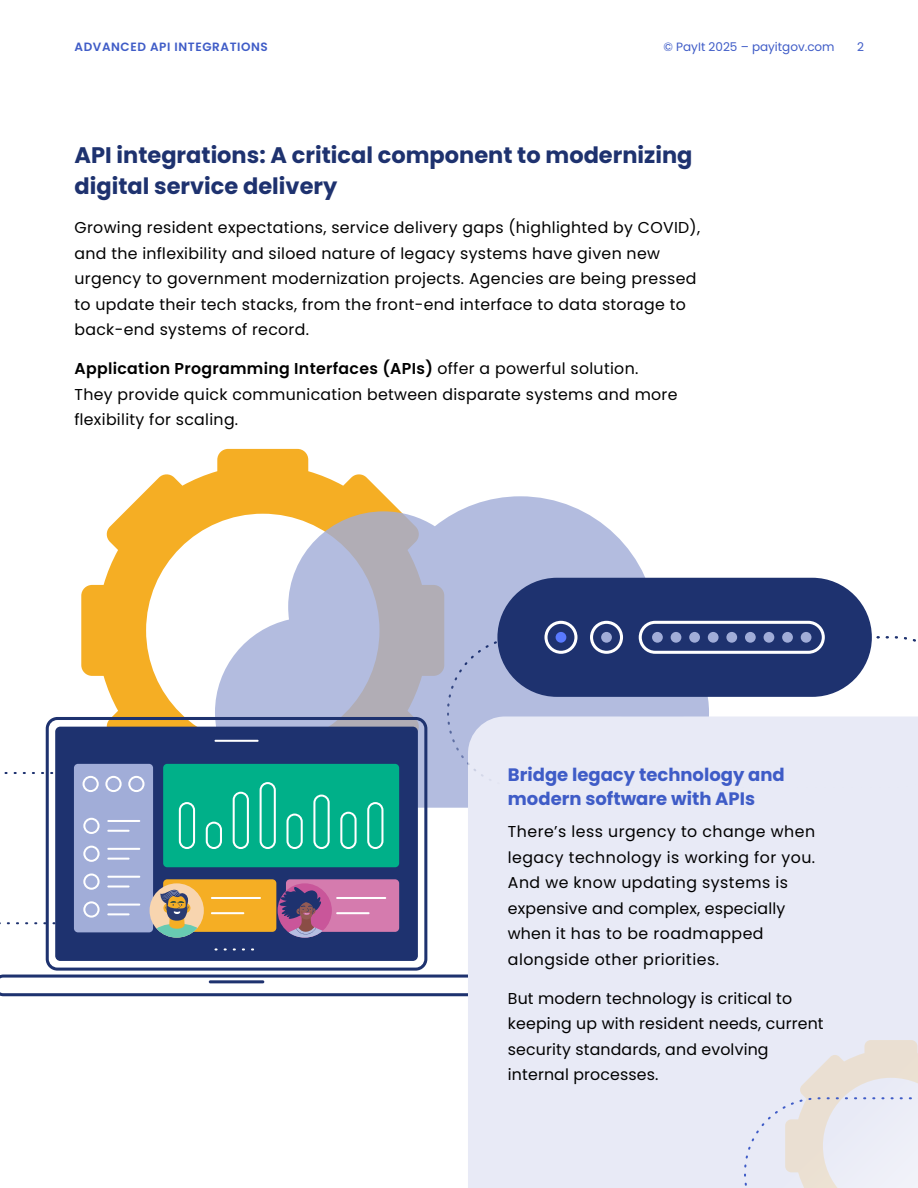
<style>
.page{position:relative;width:918px;height:1188px;background:#fff}
.page>*{position:absolute;margin:0;border:0;box-sizing:border-box;transform-origin:0 0}
.t1{font:700 22.5px/31.5px "Poppins";color:#1e326f}
.t2{font:700 18px/24px "Poppins";color:#3f5cc7}
.t3{font:15.75px/25.5px "Poppins";letter-spacing:.02em;color:#000}
.t4{font:12px "Poppins";color:#3f5cc7}
.t5{font:600 12px "Poppins";letter-spacing:.05em;color:#3f5cc7}
.s1{font-weight:600}
</style>
<div class="page">
<svg style="left:81px;top:449px;width:347px;height:363px"></svg>
<svg style="left:0;top:772px;width:46px;height:152px"></svg>
<svg style="left:215px;top:496px;width:494px;height:312px;fill:#b3bcdf"></svg>
<div style="left:497px;top:578px;width:375px;height:119px;background:#1e326f;border-radius:60px"></div>
<svg style="left:639px;top:621px;width:186px;height:15px"></svg>
<svg style="left:544px;top:621px;width:33px;height:15px"></svg>
<svg style="left:590px;top:621px;width:33px;height:15px"></svg>
<div style="left:556px;top:632px;width:10px;height:11px;background:#597aff;border-radius:50%"></div>
<div style="left:601px;top:632px;width:11px;height:11px;background:#a1add8;border-radius:50%"></div>
<div style="left:652px;top:632px;width:11px;height:11px;background:#a1add8;border-radius:50%"></div>
<div style="left:671px;top:632px;width:10px;height:11px;background:#a1add8;border-radius:50%"></div>
<div style="left:689px;top:632px;width:11px;height:11px;background:#a1add8;border-radius:50%"></div>
<div style="left:708px;top:632px;width:11px;height:11px;background:#a1add8;border-radius:50%"></div>
<div style="left:726px;top:632px;width:11px;height:11px;background:#a1add8;border-radius:50%"></div>
<div style="left:745px;top:632px;width:11px;height:11px;background:#a1add8;border-radius:50%"></div>
<div style="left:764px;top:632px;width:10px;height:11px;background:#a1add8;border-radius:50%"></div>
<div style="left:782px;top:632px;width:11px;height:11px;background:#a1add8;border-radius:50%"></div>
<div style="left:801px;top:632px;width:10px;height:11px;background:#a1add8;border-radius:50%"></div>
<svg style="left:46px;top:717px;width:381px;height:254px"></svg>
<svg style="left:0;top:975px;width:468px;height:21px"></svg>
<div style="left:55px;top:727px;width:363px;height:234px;background:#1e326f;border-radius:5px"></div>
<hr style="left:215px;top:740px;width:44px;height:2px;background:#fff">
<hr style="left:209px;top:980px;width:55px;height:3px;background:#1e326f;border-radius:2px">
<div style="left:74px;top:764px;width:79px;height:168px;background:#a1add8;border-radius:4px"></div>
<div style="left:163px;top:764px;width:236px;height:103px;background:#00b089;border-radius:4px"></div>
<div style="left:163px;top:879px;width:113px;height:53px;background:#f5ae24;border-radius:4px"></div>
<div style="left:286px;top:879px;width:113px;height:53px;background:#d57bae;border-radius:4px"></div>
<svg style="left:83px;top:776px;width:16px;height:16px"></svg>
<svg style="left:105px;top:776px;width:17px;height:16px"></svg>
<svg style="left:128px;top:776px;width:17px;height:16px"></svg>
<svg style="left:179px;top:802px;width:16px;height:47px"></svg>
<svg style="left:206px;top:822px;width:16px;height:27px"></svg>
<svg style="left:233px;top:792px;width:16px;height:57px"></svg>
<svg style="left:260px;top:782px;width:16px;height:67px"></svg>
<svg style="left:287px;top:814px;width:16px;height:35px"></svg>
<svg style="left:313px;top:795px;width:17px;height:54px"></svg>
<svg style="left:340px;top:812px;width:17px;height:37px"></svg>
<svg style="left:367px;top:802px;width:16px;height:47px"></svg>
<svg style="left:83px;top:818px;width:17px;height:16px"></svg>
<hr style="left:107px;top:820px;width:33px;height:2px;background:#fff">
<hr style="left:107px;top:830px;width:23px;height:2px;background:#fff">
<hr style="left:211px;top:897px;width:50px;height:2px;background:#fff">
<hr style="left:211px;top:912px;width:33px;height:2px;background:#fff">
<hr style="left:336px;top:897px;width:50px;height:2px;background:#fff">
<hr style="left:336px;top:912px;width:34px;height:2px;background:#fff">
<svg style="left:83px;top:846px;width:17px;height:16px"></svg>
<hr style="left:107px;top:848px;width:33px;height:2px;background:#fff">
<hr style="left:107px;top:858px;width:23px;height:2px;background:#fff">
<svg style="left:83px;top:873px;width:17px;height:17px"></svg>
<hr style="left:107px;top:876px;width:33px;height:2px;background:#fff">
<hr style="left:107px;top:885px;width:23px;height:3px;background:#fff">
<svg style="left:83px;top:901px;width:17px;height:17px"></svg>
<hr style="left:107px;top:904px;width:33px;height:2px;background:#fff">
<hr style="left:107px;top:913px;width:23px;height:2px;background:#fff">
<div style="left:150px;top:883px;width:54px;height:55px;background:#f8d5af;border-radius:50%"></div>
<svg style="left:150px;top:889px;width:54px;height:49px"></svg>
<div style="left:278px;top:883px;width:54px;height:55px;background:#c9569a;border-radius:50%"></div>
<svg style="left:279px;top:886px;width:44px;height:52px"></svg>
<div style="left:468px;top:789px;width:450px;height:399px;background:#e8eaf6"></div>
<svg style="left:744px;top:1040px;width:174px;height:148px;background:#e8e7eb"></svg>
<svg style="left:447px;top:636px;width:471px;height:153px"></svg>
<p class="t5" style="left:75px;top:40px;width:195px">ADVANCED API INTEGRATIONS</p>
<p class="t4" style="left:664px;top:40px;width:173px">© PayIt 2025 – payitgov.com</p>
<p class="t4" style="left:857px;top:40px;width:8px">2</p>
<h1 class="t1" style="left:75px;top:139px;width:619px">API integrations: A critical component to modernizing digital service delivery</h1>
<p class="t3" style="left:75px;top:215px;width:627px">Growing resident expectations, service delivery gaps (highlighted by COVID), and the inflexibility and siloed nature of legacy systems have given new urgency to government modernization projects. Agencies are being pressed to update their tech stacks, from the front-end interface to data storage to back-end systems of record.</p>
<p class="t3" style="left:75px;top:356px;width:605px"><span class="s1">Application Programming Interfaces (APIs)</span> offer a powerful solution.<br>They provide quick communication between disparate systems and more flexibility for scaling.</p>
<p class="t2" style="left:508px;top:763px;width:278px">Bridge legacy technology and modern software with APIs</p>
<p class="t3" style="left:508px;top:819px;width:309px">There’s less urgency to change when legacy technology is working for you.<br>And we know updating systems is expensive and complex, especially when it has to be roadmapped alongside other priorities.</p>
<p class="t3" style="left:508px;top:985px;width:317px">But modern technology is critical to keeping up with resident needs, current security standards, and evolving internal processes.</p>
</div>
